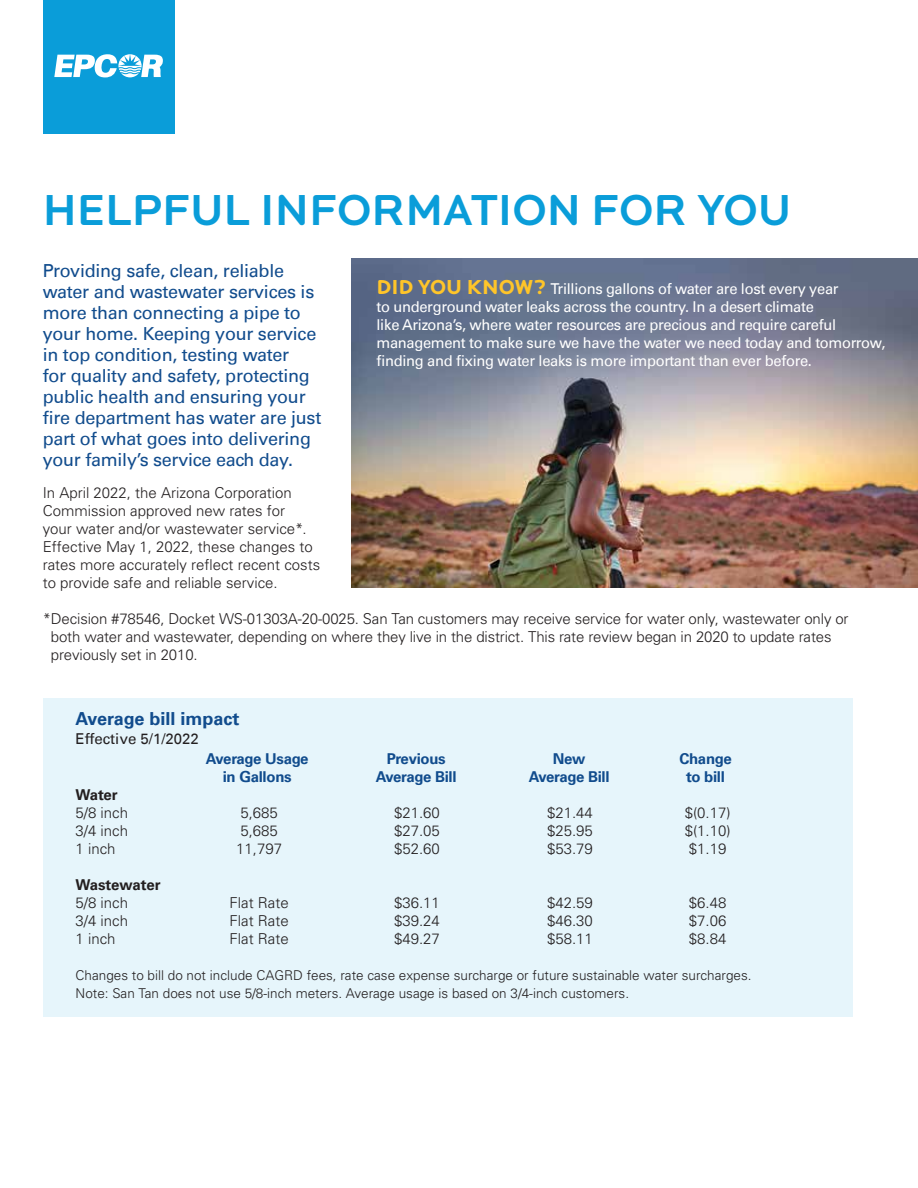
<style>
.page{position:relative;width:918px;height:1188px;background:#fff}
.page>*{position:absolute;margin:0;border:0;box-sizing:border-box;transform-origin:0 0}
.t1{font:500 45px "Locator Display";color:#0a9dd9}
.t2{font:18px/21px "Univers LT";letter-spacing:-.015em;color:#114c8d}
.t3{font:700 18px "Univers LT";color:#114c8d}
.t4{font:300 15px/18px "Univers";color:#231f20}
.t5{font:15px/18px "Univers LT";letter-spacing:-.02em;color:#fff}
.t6{font:700 15px "Univers LT";letter-spacing:-.02em;color:#114c8d}
.t7{font:15px "Univers LT";color:#231f20}
.t8{font:700 15px "Univers LT";color:#231f20}
.t9{font:300 13.5px/18px "Univers";color:#231f20}
.s1{font-family:"Locator Display";font-weight:700;font-size:21px;color:#ffc529}
</style>
<div class="page">
<div style="left:43px;top:0;width:131px;height:133px;background:#0a9dd9"></div>
<svg style="left:54px;top:54px;width:109px;height:23px"></svg>
<div style="left:43px;top:698px;width:810px;height:319px;background:#e6f5fb"></div>
<img style="left:351px;top:258px;width:567px;height:329px">
<h1 class="t1" style="left:43px;top:184px;width:750px">HELPFUL INFORMATION FOR YOU</h1>
<p class="t2" style="left:43px;top:260px;width:280px">Providing safe, clean, reliable water and wastewater services is more than connecting a pipe to your home. Keeping your service in top condition, testing water<br>for quality and safety, protecting public health and ensuring your fire department has water are just part of what goes into delivering your family’s service each day.</p>
<p class="t4" style="left:43px;top:483px;width:279px">In April 2022, the Arizona Corporation Commission approved new rates for<br>your water and/or wastewater service*.<br>Effective May 1, 2022, these changes to rates more accurately reflect recent costs to provide safe and reliable service.</p>
<p class="t4" style="left:51px;top:609px;width:799px;text-indent:-8px">*Decision #78546, Docket WS-01303A-20-0025. San Tan customers may receive service for water only, wastewater only or both water and wastewater, depending on where they live in the district. This rate review began in 2020 to update rates previously set in 2010.</p>
<p class="t5" style="left:376px;top:280px;width:511px"><span class="s1">DID YOU KNOW?</span> Trillions gallons of water are lost every year<br>to underground water leaks across the country. In a desert climate<br>like Arizona’s, where water resources are precious and require careful management to make sure we have the water we need today and tomorrow, finding and fixing water leaks is more important than ever before.</p>
<p class="t3" style="left:76px;top:708px;width:165px">Average bill impact</p>
<p class="t7" style="left:76px;top:730px;width:125px">Effective 5/1/2022</p>
<p class="t6" style="left:206px;top:750px;width:104px">Average Usage</p>
<p class="t6" style="left:387px;top:750px;width:61px">Previous</p>
<p class="t6" style="left:553px;top:750px;width:34px">New</p>
<p class="t6" style="left:679px;top:750px;width:54px">Change</p>
<p class="t6" style="left:223px;top:768px;width:70px">in Gallons</p>
<p class="t6" style="left:376px;top:768px;width:82px">Average Bill</p>
<p class="t6" style="left:529px;top:768px;width:82px">Average Bill</p>
<p class="t6" style="left:686px;top:768px;width:40px">to bill</p>
<p class="t8" style="left:76px;top:786px;width:44px">Water</p>
<p class="t4" style="left:76px;top:804px;width:54px">5/8 inch</p>
<p class="t4" style="left:240px;top:804px;width:39px">5,685</p>
<p class="t4" style="left:394px;top:804px;width:47px">$21.60</p>
<p class="t4" style="left:547px;top:804px;width:47px">$21.44</p>
<p class="t4" style="left:685px;top:804px;width:47px">$(0.17)</p>
<p class="t4" style="left:76px;top:822px;width:54px">3/4 inch</p>
<p class="t4" style="left:240px;top:822px;width:39px">5,685</p>
<p class="t4" style="left:394px;top:822px;width:47px">$27.05</p>
<p class="t4" style="left:547px;top:822px;width:47px">$25.95</p>
<p class="t4" style="left:685px;top:822px;width:47px">$(1.10)</p>
<p class="t4" style="left:76px;top:840px;width:42px">1 inch</p>
<p class="t4" style="left:236px;top:840px;width:47px">11,797</p>
<p class="t4" style="left:394px;top:840px;width:47px">$52.60</p>
<p class="t4" style="left:547px;top:840px;width:47px">$53.79</p>
<p class="t4" style="left:689px;top:840px;width:39px">$1.19</p>
<p class="t8" style="left:76px;top:876px;width:86px">Wastewater</p>
<p class="t4" style="left:76px;top:894px;width:54px">5/8 inch</p>
<p class="t4" style="left:230px;top:894px;width:61px">Flat Rate</p>
<p class="t4" style="left:394px;top:894px;width:47px">$36.11</p>
<p class="t4" style="left:547px;top:894px;width:47px">$42.59</p>
<p class="t4" style="left:689px;top:894px;width:39px">$6.48</p>
<p class="t4" style="left:76px;top:912px;width:54px">3/4 inch</p>
<p class="t4" style="left:230px;top:912px;width:61px">Flat Rate</p>
<p class="t4" style="left:394px;top:912px;width:47px">$39.24</p>
<p class="t4" style="left:547px;top:912px;width:47px">$46.30</p>
<p class="t4" style="left:689px;top:912px;width:39px">$7.06</p>
<p class="t4" style="left:76px;top:930px;width:42px">1 inch</p>
<p class="t4" style="left:230px;top:930px;width:61px">Flat Rate</p>
<p class="t4" style="left:394px;top:930px;width:47px">$49.27</p>
<p class="t4" style="left:547px;top:930px;width:47px">$58.11</p>
<p class="t4" style="left:689px;top:930px;width:39px">$8.84</p>
<p class="t9" style="left:76px;top:966px;width:677px">Changes to bill do not include CAGRD fees, rate case expense surcharge or future sustainable water surcharges.<br>Note: San Tan does not use 5/8-inch meters. Average usage is based on 3/4-inch customers.</p>
</div>
